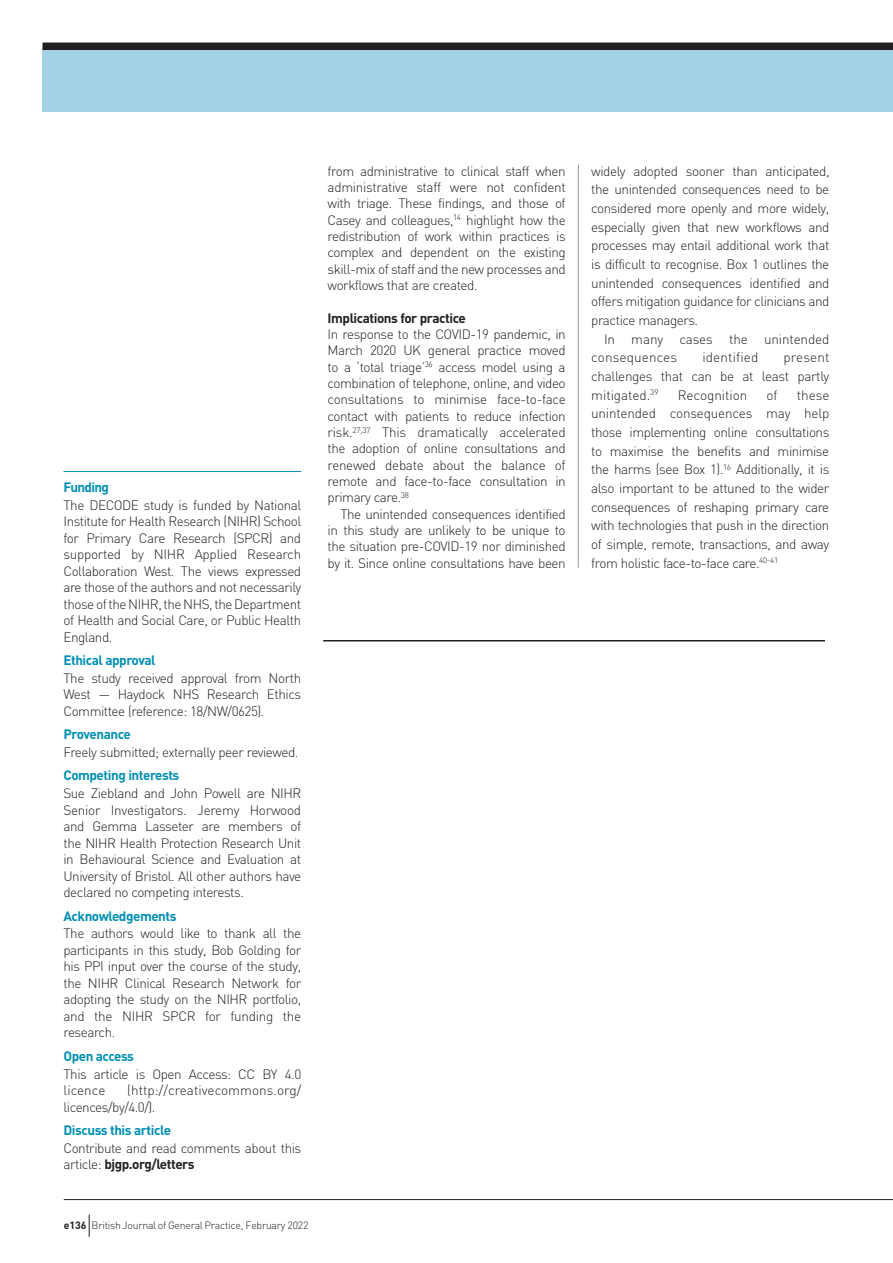
<style>
.page{position:relative;width:893px;height:1263px;background:#fff}
.page>*{position:absolute;margin:0;border:0;box-sizing:border-box;transform-origin:0 0}
.t1{font:300 13.5px/16.5px "DIN";letter-spacing:-.035em;color:#231f20;text-align:justify}
.t2{font:700 13.5px "DIN";letter-spacing:-.035em;color:#008fb3}
.t3{font:300 13.5px/16.5px "DIN";letter-spacing:.005em;color:#231f20}
.t4{font:300 13.5px/18.6px "DIN";letter-spacing:-.01em;color:#231f20}
.t5{font:700 13.5px "DIN";letter-spacing:-.035em;color:#231f20}
.t6{font:300 13.5px "DIN";color:#231f20}
.t7{font:300 13.5px "DIN";letter-spacing:.01em;color:#231f20}
.t8{font:300 10.5px "DIN";letter-spacing:-.025em;color:#231f20}
.s1{font-weight:700}
</style>
<div class="page">
<div style="left:43px;top:48px;width:850px;height:64px;background:#a2d2e3"></div>
<div style="left:43px;top:43px;width:850px;height:7px;background:#231f20"></div>
<hr style="left:578px;top:165px;width:1px;height:403px;background:#939598">
<hr style="left:63px;top:471px;width:238px;height:1px;background:#008fb3">
<hr style="left:323px;top:640px;width:502px;height:1px;background:#231f20">
<hr style="left:64px;top:1199px;width:829px;height:1px;background:#231f20">
<svg style="left:89px;top:1214px;width:1px;height:23px"></svg>
<p class="t2" style="left:63px;top:478px;width:47px">Funding</p>
<p class="t1" style="left:63px;top:496px;width:239px">The DECODE study is funded by National Institute for Health Research (NIHR) School for Primary Care Research (SPCR) and supported by NIHR Applied Research Collaboration West. The views expressed are those of the authors and not necessarily those of the NIHR, the NHS, the Department of Health and Social Care, or Public Health England.</p>
<p class="t2" style="left:63px;top:651px;width:94px">Ethical approval</p>
<p class="t1" style="left:63px;top:670px;width:239px">The study received approval from North West — Haydock NHS Research Ethics Committee (reference: 18/NW/0625).</p>
<p class="t2" style="left:63px;top:725px;width:69px">Provenance</p>
<p class="t1" style="left:63px;top:744px;width:237px">Freely submitted; externally peer reviewed.</p>
<p class="t2" style="left:63px;top:767px;width:117px">Competing interests</p>
<p class="t1" style="left:63px;top:785px;width:239px">Sue Ziebland and John Powell are NIHR Senior Investigators. Jeremy Horwood and Gemma Lasseter are members of the NIHR Health Protection Research Unit in Behavioural Science and Evaluation at University of Bristol. All other authors have declared no competing interests.</p>
<p class="t2" style="left:63px;top:907px;width:115px">Acknowledgements</p>
<p class="t1" style="left:63px;top:925px;width:239px">The authors would like to thank all the participants in this study, Bob Golding for his PPI input over the course of the study, the NIHR Clinical Research Network for adopting the study on the NIHR portfolio, and the NIHR SPCR for funding the research.</p>
<p class="t2" style="left:63px;top:1047px;width:72px">Open access</p>
<p class="t1" style="left:63px;top:1065px;width:239px">This article is Open Access: CC BY 4.0 licence</p>
<p class="t3" style="left:63px;top:1082px;width:239px;text-indent:64px">(http://creativecommons.org/ licences/by/4.0/).</p>
<p class="t2" style="left:63px;top:1121px;width:109px">Discuss this article</p>
<p class="t1" style="left:63px;top:1140px;width:239px">Contribute and read comments about this article: <span class="s1">bjgp.org/letters</span></p>
<p class="t8" style="left:64px;top:1219px;width:246px"><span class="s1">e136</span> British Journal of General Practice, February 2022</p>
<p class="t1" style="left:328px;top:162px;width:240px">from administrative to clinical staff when administrative staff were not confident with triage. These findings, and those of Casey and colleagues,<sup>14</sup> highlight how the redistribution of work within practices is complex and dependent on the existing skill-mix of staff and the new processes and workflows that are created.</p>
<p class="t5" style="left:328px;top:309px;width:140px">Implications for practice</p>
<p class="t1" style="left:328px;top:326px;width:240px">In response to the COVID-19 pandemic, in March 2020 UK general practice moved to a ‘total triage’<sup>36</sup> access model using a combination of telephone, online, and video consultations to minimise face-to-face contact with patients to reduce infection risk.<sup>27,37</sup> This dramatically accelerated the adoption of online consultations and renewed debate about the balance of remote and face-to-face consultation in primary care.<sup>38</sup></p>
<p class="t1" style="left:328px;top:505px;width:240px;text-indent:13px">The unintended consequences identified in this study are unlikely to be unique to the situation pre-COVID-19 nor diminished by it. Since online consultations have been</p>
<p class="t1" style="left:591px;top:161px;width:240px;line-height:18.6px">widely adopted sooner than anticipated, the unintended consequences need to be considered more openly and more widely, especially given that new workflows and processes may entail additional work that is difficult to recognise. Box 1 outlines the unintended consequences identified and offers mitigation guidance for clinicians and practice managers.</p>
<p class="t4" style="left:591px;top:329px;width:240px;text-indent:13px">In many cases the unintended consequences</p>
<p class="t7" style="left:702px;top:349px;width:57px">identified</p>
<p class="t1" style="left:591px;top:348px;width:240px;line-height:18.6px;text-indent:192px">present challenges that can be at least partly mitigated.<sup>39</sup></p>
<p class="t1" style="left:591px;top:385px;width:240px;line-height:18.6px;text-indent:206px">these unintended consequences may help those implementing online consultations to maximise the benefits and minimise the harms (see Box 1).<sup>16</sup> Additionally, it is also important to be attuned to the wider consequences of reshaping primary care with technologies that push in the direction of simple, remote, transactions, and away from holistic face-to-face care.<sup>40-41</sup></p>
<p class="t6" style="left:678px;top:386px;width:71px">Recognition</p>
<p class="t1" style="left:766px;top:386px;width:13px">of</p>
</div>
